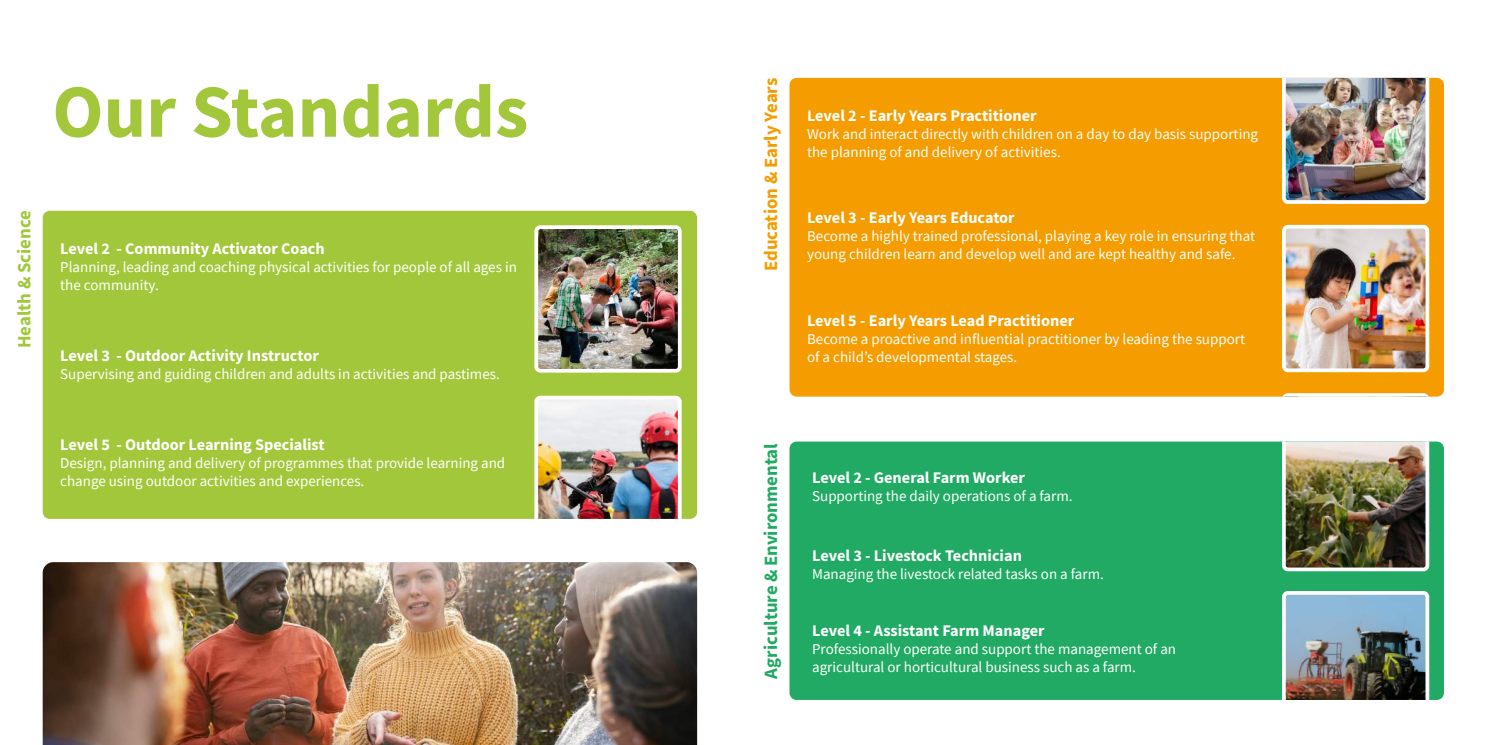
<style>
.page{position:relative;width:1489px;height:745px;background:#fff}
.page>*{position:absolute;margin:0;border:0;box-sizing:border-box;transform-origin:0 0}
.t1{font:700 75px "Source Sans Pro";color:#a2c73a}
.t2{font:700 18.75px "Source Sans Pro";color:#20aa63}
.t3{font:700 18.75px "Source Sans Pro";color:#f59c00}
.t4{font:700 18.75px "Source Sans Pro";color:#a2c73a}
.t5{font:700 16.25px "Source Sans Pro";color:#fff}
.t6{font:15px/18px "Source Sans Pro";color:#fff}
</style>
<div class="page">
<div style="left:43px;top:211px;width:654px;height:307px;background:#a2c73a;border-radius:7px"></div>
<img style="left:539px;top:230px;width:137px;height:137px">
<div style="left:534px;top:225px;width:147px;height:147px;border:4px solid #fff;border-radius:4px"></div>
<img style="left:534px;top:395px;width:147px;height:123px">
<img style="left:43px;top:562px;width:654px;height:182px">
<div style="left:789px;top:78px;width:654px;height:318px;background:#f59c00;border-radius:7px"></div>
<img style="left:1282px;top:78px;width:146px;height:126px">
<img style="left:1286px;top:230px;width:137px;height:137px">
<div style="left:1281px;top:225px;width:147px;height:147px;border:4px solid #fff;border-radius:4px"></div>
<svg style="left:1283px;top:393px;width:145px;height:3px"></svg>
<div style="left:789px;top:441px;width:654px;height:258px;background:#20aa63;border-radius:7px"></div>
<img style="left:1281px;top:441px;width:147px;height:130px">
<img style="left:1282px;top:591px;width:146px;height:108px">
<h1 class="t1" style="left:52px;top:61px;width:477px">Our Standards</h1>
<p class="t4" style="left:11px;top:348px;width:140px;rotate:-90deg">Health &amp; Science</p>
<p class="t5" style="left:60px;top:237px;width:266px">Level 2 - Community Activator Coach</p>
<p class="t6" style="left:60px;top:257px;width:458px">Planning, leading and coaching physical activities for people of all ages in the community.</p>
<p class="t5" style="left:60px;top:344px;width:260px">Level 3 - Outdoor Activity Instructor</p>
<p class="t6" style="left:60px;top:364px;width:441px">Supervising and guiding children and adults in activities and pastimes.</p>
<p class="t5" style="left:60px;top:433px;width:266px">Level 5 - Outdoor Learning Specialist</p>
<p class="t6" style="left:60px;top:453px;width:446px">Design, planning and delivery of programmes that provide learning and change using outdoor activities and experiences.</p>
<p class="t3" style="left:758px;top:271px;width:195px;rotate:-90deg">Education &amp; Early Years</p>
<p class="t5" style="left:807px;top:104px;width:231px">Level 2 - Early Years Practitioner</p>
<p class="t6" style="left:807px;top:125px;width:452px">Work and interact directly with children on a day to day basis supporting the planning of and delivery of activities.</p>
<p class="t5" style="left:807px;top:207px;width:209px">Level 3 - Early Years Educator</p>
<p class="t6" style="left:807px;top:227px;width:449px">Become a highly trained professional, playing a key role in ensuring that young children learn and develop well and are kept healthy and safe.</p>
<p class="t5" style="left:807px;top:309px;width:269px">Level 5 - Early Years Lead Practitioner</p>
<p class="t6" style="left:807px;top:330px;width:439px">Become a proactive and influential practitioner by leading the support of a child’s developmental stages.</p>
<p class="t2" style="left:758px;top:678px;width:236px;rotate:-90deg">Agriculture &amp; Environmental</p>
<p class="t5" style="left:812px;top:466px;width:214px">Level 2 - General Farm Worker</p>
<p class="t6" style="left:812px;top:487px;width:262px">Supporting the daily operations of a farm.</p>
<p class="t5" style="left:812px;top:544px;width:211px">Level 3 - Livestock Technician</p>
<p class="t6" style="left:812px;top:565px;width:293px">Managing the livestock related tasks on a farm.</p>
<p class="t5" style="left:812px;top:619px;width:234px">Level 4 - Assistant Farm Manager</p>
<p class="t6" style="left:812px;top:639px;width:365px">Professionally operate and support the management of an agricultural or horticultural business such as a farm.</p>
</div>
